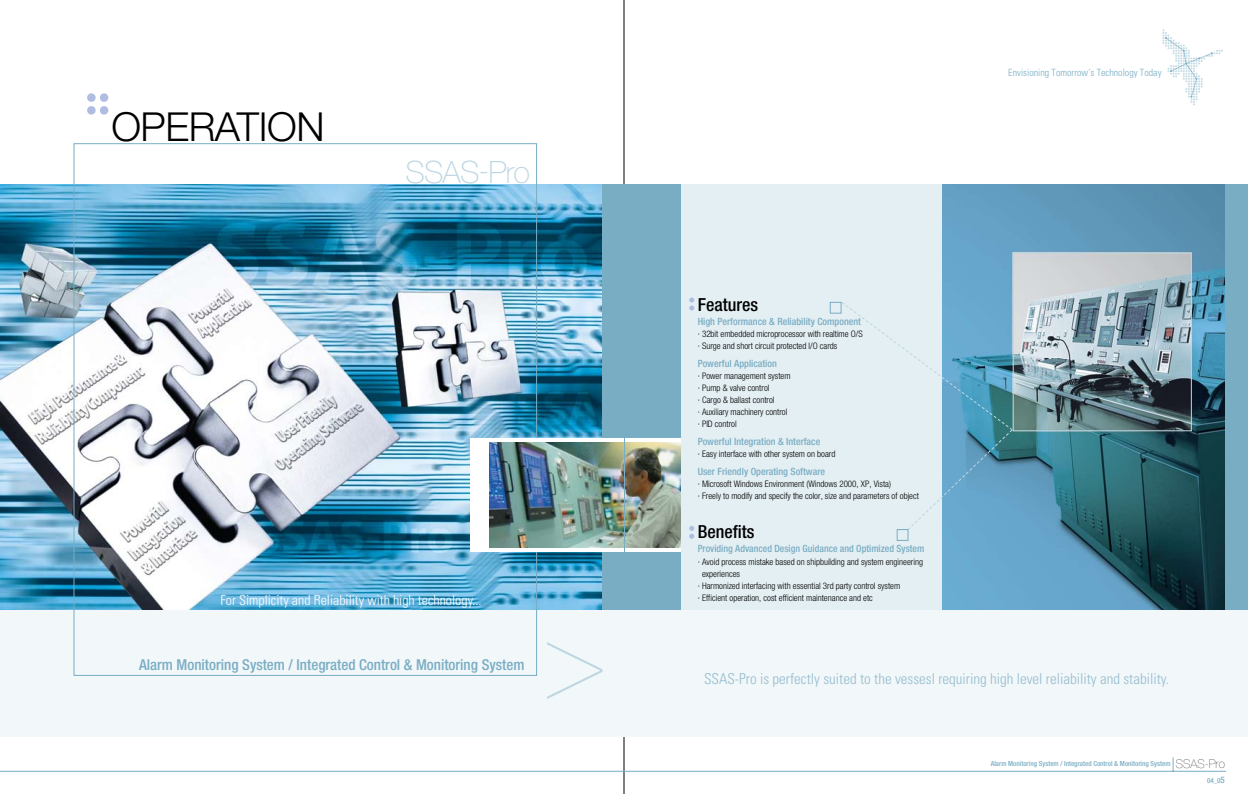
<style>
.page{position:relative;width:1248px;height:794px;background:#fff}
.page>*{position:absolute;margin:0;border:0;box-sizing:border-box;transform-origin:0 0}
.t1{font:200 109px "Helvetica Neue";color:#bcd6e2}
.t2{font:300 40px "Helvetica Neue";letter-spacing:-.01em;color:#000}
.t3{font:100 30.8px "Helvetica Neue";letter-spacing:-.03em;color:#bcd6e2}
.t4{font:500 condensed 18px "Helvetica Neue";color:#000}
.t5{font:300 condensed 15px "Univers";color:#94bdd0}
.t6{font:500 condensed 15px "Helvetica Neue";color:#79adc4}
.t7{font:300 condensed 14px "Univers";color:#fff}
.t8{font:500 condensed 10px "Helvetica Neue";color:#79adc4}
.t9{font:300 condensed 10px "Univers";color:#79adc4}
.t10{font:300 condensed 9px/12px "Helvetica Neue";color:#000}
.t11{font:500 condensed 7px "Helvetica Neue";color:#79adc4}
.s1{font-weight:200;font-stretch:normal;font-size:12px;color:#000}
.s2{font-size:9px}
</style>
<div class="page">
<hr style="left:623px;top:0;width:1px;height:794px;background:#000">
<div style="left:624px;top:184px;width:623px;height:553px;background:#f2f7f9"></div>
<div style="left:624px;top:184px;width:57px;height:425px;background:#79adc4"></div>
<hr style="left:624px;top:771px;width:601px;height:1px;background:#79adc4">
<svg style="left:1172px;top:757px;width:1px;height:14px"></svg>
<div style="left:624px;top:438px;width:64px;height:114px;background:#fff"></div>
<img style="left:624px;top:442px;width:57px;height:106px">
<svg style="left:1162px;top:29px;width:60px;height:76px"></svg>
<div style="left:681px;top:184px;width:261px;height:425px;background:#e4eff3"></div>
<img style="left:942px;top:184px;width:283px;height:425px">
<div style="left:1225px;top:184px;width:22px;height:425px;background:#79adc4"></div>
<div style="left:1012px;top:253px;width:179px;height:178px;border:1px solid #bcd6e2"></div>
<svg style="left:829px;top:302px;width:183px;height:239px"></svg>
<svg style="left:689px;top:297px;width:5px;height:13px"></svg>
<svg style="left:689px;top:526px;width:5px;height:13px"></svg>
<div style="left:0;top:184px;width:624px;height:553px;background:#f2f7f9"></div>
<div style="left:0;top:184px;width:624px;height:425px;background:#79adc4"></div>
<img style="left:0;top:184px;width:601px;height:425px">
<hr style="left:0;top:771px;width:624px;height:1px;background:#79adc4">
<div style="left:471px;top:438px;width:153px;height:114px;background:#fff"></div>
<img style="left:489px;top:442px;width:135px;height:106px">
<div style="left:87px;top:93px;width:9px;height:9px;background:#aebde1;border-radius:50%"></div>
<div style="left:100px;top:93px;width:8px;height:9px;background:#aebde1;border-radius:50%"></div>
<div style="left:87px;top:106px;width:9px;height:9px;background:#aebde1;border-radius:50%"></div>
<div style="left:100px;top:106px;width:8px;height:9px;background:#aebde1;border-radius:50%"></div>
<h2 class="t2" style="left:111px;top:102px;width:215px">OPERATION</h2>
<h3 class="t3" style="left:405px;top:154px;width:126px">SSAS-Pro</h3>
<h3 class="t7" style="left:220px;top:592px;width:263px">For Simplicity and Reliability with high technology...</h3>
<h3 class="t6" style="left:139px;top:655px;width:387px">Alarm Monitoring System / Integrated Control &amp; Monitoring System</h3>
<h1 class="t1" style="left:542px;top:596px;width:67px">&gt;</h1>
<p class="t9" style="left:1008px;top:67px;width:155px">Envisioning Tomorrow’s Technology Today</p>
<h3 class="t4" style="left:697px;top:293px;width:62px">Features</h3>
<p class="t8" style="left:697px;top:315px;width:165px">High Performance &amp; Reliability Component</p>
<p class="t10" style="left:697px;top:328px;width:166px">· 32bit embedded microprocessor with realtime O/S · Surge and short circuit protected I/O cards</p>
<p class="t8" style="left:697px;top:357px;width:81px">Powerful Application</p>
<p class="t10" style="left:697px;top:370px;width:94px">· Power management system · Pump &amp; valve control<br>· Cargo &amp; ballast control<br>· Auxiliary machinery control · PID control</p>
<p class="t8" style="left:697px;top:435px;width:124px">Powerful Integration &amp; Interface</p>
<p class="t10" style="left:697px;top:448px;width:139px">· Easy interface with other system on board</p>
<p class="t8" style="left:697px;top:465px;width:129px">User Friendly Operating Software</p>
<p class="t10" style="left:697px;top:478px;width:223px">· Microsoft Windows Environment (Windows 2000, XP, Vista)<br>· Freely to modify and specify the color, size and parameters of object</p>
<h3 class="t4" style="left:697px;top:521px;width:58px">Benefits</h3>
<p class="t8" style="left:697px;top:543px;width:228px">Providing Advanced Design Guidance and Optimized System</p>
<p class="t10" style="left:697px;top:555px;width:227px">· Avoid process mistake based on shipbuilding and system engineering</p>
<p class="t10" style="left:702px;top:567px;width:39px">experiences</p>
<p class="t10" style="left:697px;top:579px;width:204px">· Harmonized interfacing with essential 3rd party control system</p>
<p class="t10" style="left:697px;top:591px;width:177px">· Efficient operation, cost efficient maintenance and etc</p>
<h3 class="t5" style="left:704px;top:669px;width:466px">SSAS-Pro is perfectly suited to the vessesl requiring high level reliability and stability.</h3>
<p class="t11" style="left:990px;top:759px;width:236px">Alarm Monitoring System / Integrated Control &amp; Monitoring System <span class="s1">SSAS-Pro</span></p>
<p class="t11" style="left:1206px;top:776px;width:19px">04_0<span class="s2">5</span></p>
</div>
